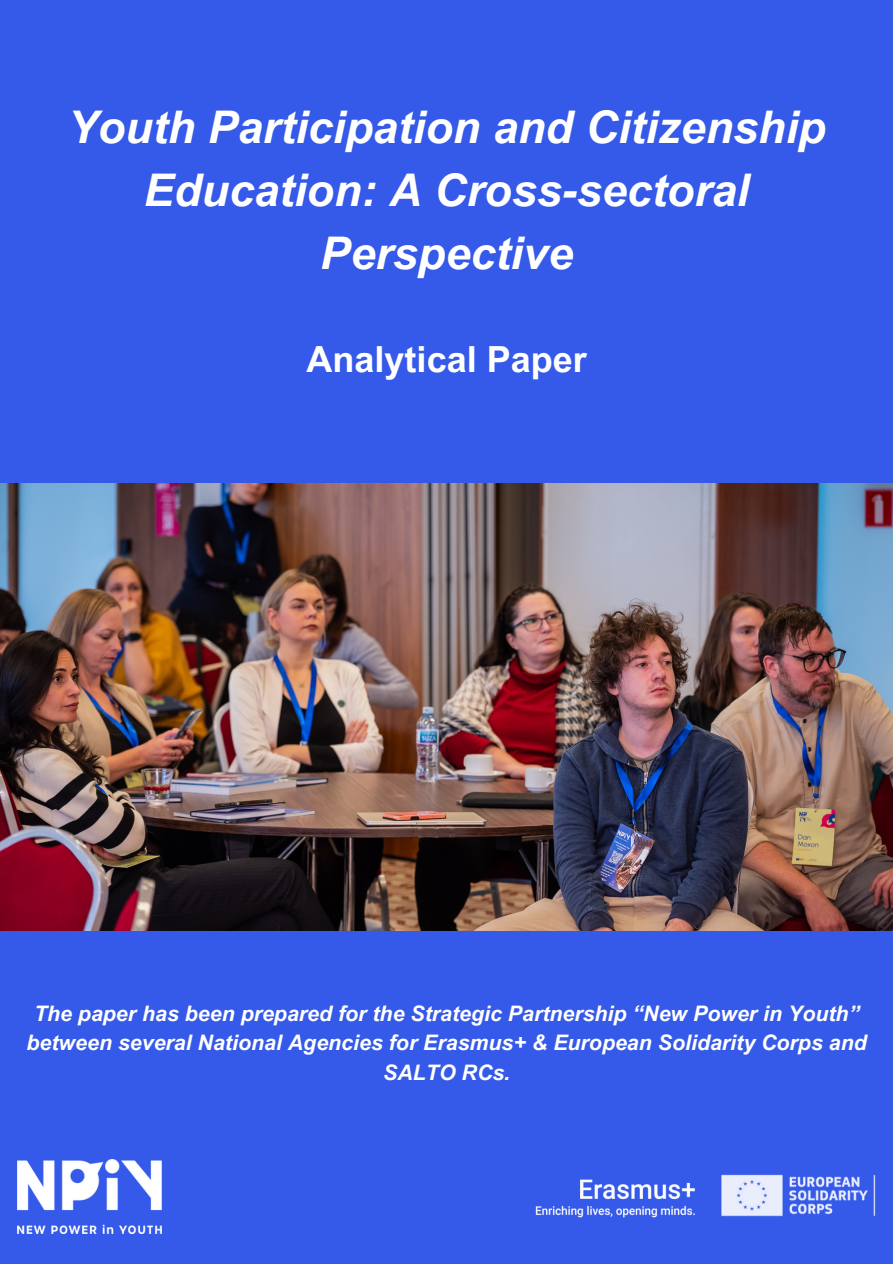
<style>
.page{position:relative;width:893px;height:1264px;background:#fff}
.page>*{position:absolute;margin:0;border:0;box-sizing:border-box;transform-origin:0 0}
.t1{font:italic 700 45px/63px "Arial MT Pro";color:#fff;text-align:center}
.t2{font:700 36px "Arial MT Pro";color:#fff}
.t3{font:italic 700 21.3px/29.5px "Arial MT Pro";color:#fff;text-align:center}
</style>
<div class="page">
<div style="left:0;top:0;width:892px;height:1263px;background:#3559e9"></div>
<img style="left:535px;top:1179px;width:161px;height:39px">
<img style="left:721px;top:1174px;width:155px;height:43px">
<img style="left:17px;top:1159px;width:144px;height:73px">
<img style="left:0;top:483px;width:892px;height:447px">
<h1 class="t1" style="left:68px;top:101px;width:759px">Youth Participation and Citizenship<br>Education: A Cross-sectoral<br>Perspective</h1>
<h2 class="t2" style="left:306px;top:346px;width:282px">Analytical Paper</h2>
<p class="t3" style="left:27px;top:1000px;width:841px">The paper has been prepared for the Strategic Partnership “New Power in Youth” between several National Agencies for Erasmus+ &amp; European Solidarity Corps and<br>SALTO RCs.</p>
</div>
